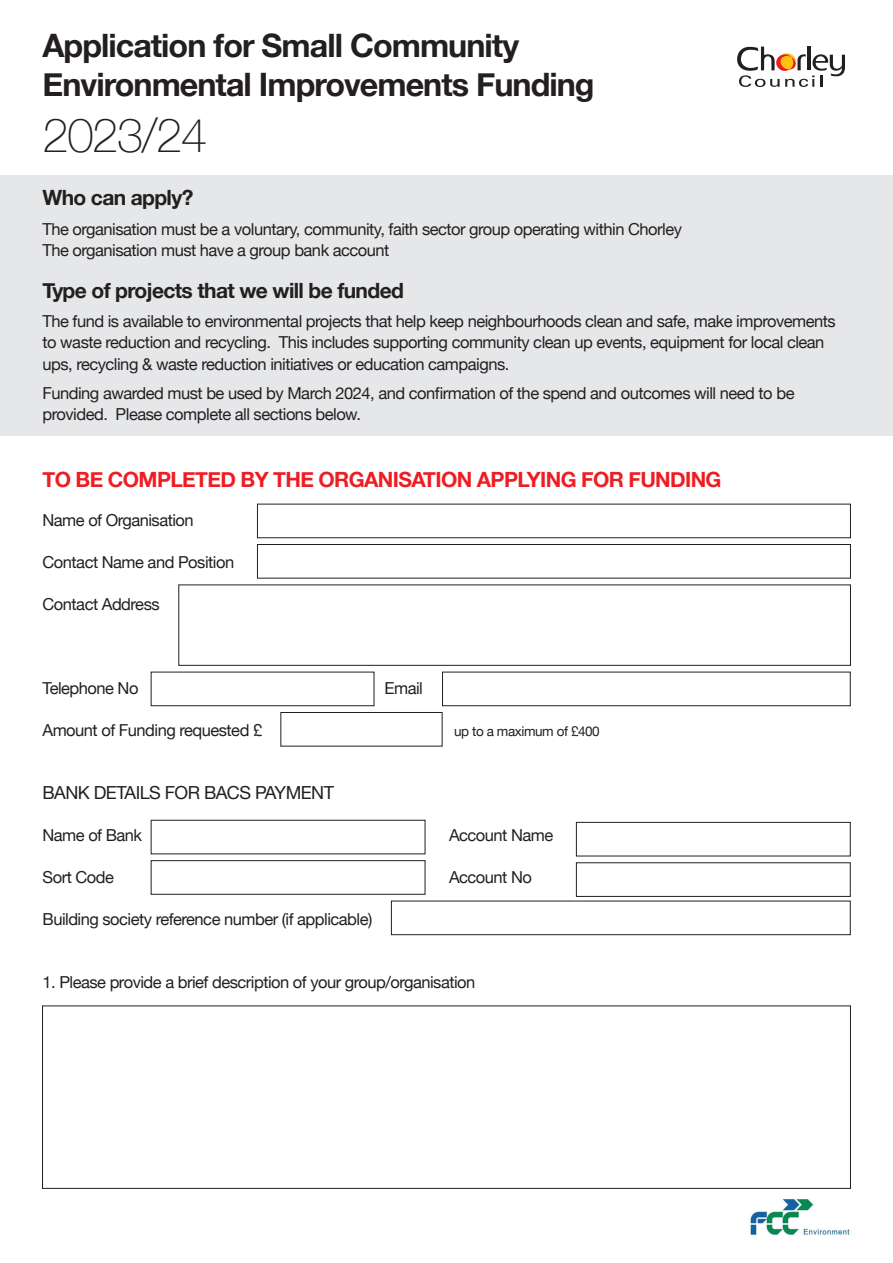
<style>
.page{position:relative;width:893px;height:1263px;background:#fff}
.page>*{position:absolute;margin:0;border:0;box-sizing:border-box;transform-origin:0 0}
.t1{font:100 47.25px "Helvetica Neue";letter-spacing:-.03em;color:#231f20}
.t2{font:700 32.25px/38.7px "Helvetica Neue";letter-spacing:-.03em;color:#231f20}
.t3{font:700 21px "Helvetica Neue";letter-spacing:-.03em;color:#ee1d23}
.t4{font:700 21px "Helvetica Neue";letter-spacing:-.03em;color:#231f20}
.t5{font:18px "Helvetica Neue";letter-spacing:-.03em;color:#231f20}
.t6{font:16.5px/21px "Helvetica Neue";letter-spacing:-.03em;color:#231f20}
.t7{font:13.5px "Helvetica Neue";letter-spacing:-.03em;color:#231f20}
</style>
<div class="page">
<div style="left:0;top:175px;width:893px;height:261px;background:#e6e7e9"></div>
<svg style="left:737px;top:47px;width:108px;height:40px"></svg>
<img style="left:750px;top:1198px;width:100px;height:37px">
<div style="left:257px;top:504px;width:594px;height:34px;border:1px solid #231f20"></div>
<div style="left:576px;top:822px;width:274px;height:34px;border:1px solid #231f20"></div>
<div style="left:151px;top:820px;width:274px;height:34px;border:1px solid #231f20"></div>
<div style="left:151px;top:672px;width:223px;height:34px;border:1px solid #231f20"></div>
<div style="left:442px;top:672px;width:408px;height:34px;border:1px solid #231f20"></div>
<div style="left:257px;top:544px;width:594px;height:34px;border:1px solid #231f20"></div>
<div style="left:391px;top:901px;width:459px;height:34px;border:1px solid #231f20"></div>
<div style="left:151px;top:860px;width:274px;height:34px;border:1px solid #231f20"></div>
<div style="left:281px;top:712px;width:161px;height:34px;border:1px solid #231f20"></div>
<h2 class="t2" style="left:43px;top:27px;width:554px">Application for Small Community<br>Environmental Improvements Funding</h2>
<h1 class="t1" style="left:43px;top:100px;width:166px">2023/24</h1>
<p class="t4" style="left:43px;top:181px;width:152px">Who can apply?</p>
<p class="t6" style="left:43px;top:220px;width:641px">The organisation must be a voluntary, community, faith sector group operating within Chorley<br>The organisation must have a group bank account</p>
<p class="t4" style="left:43px;top:274px;width:363px">Type of projects that we will be funded</p>
<p class="t6" style="left:43px;top:312px;width:795px">The fund is available to environmental projects that help keep neighbourhoods clean and safe, make improvements to waste reduction and recycling. This includes supporting community clean up events, equipment for local clean ups, recycling &amp; waste reduction initiatives or education campaigns.</p>
<p class="t6" style="left:43px;top:384px;width:753px">Funding awarded must be used by March 2024, and confirmation of the spend and outcomes will need to be provided. Please complete all sections below.</p>
<p class="t3" style="left:43px;top:463px;width:681px">TO BE COMPLETED BY THE ORGANISATION APPLYING FOR FUNDING</p>
<p class="t6" style="left:43px;top:511px;width:153px">Name of Organisation</p>
<p class="t6" style="left:43px;top:553px;width:193px">Contact Name and Position</p>
<p class="t6" style="left:43px;top:595px;width:119px">Contact Address</p>
<p class="t6" style="left:43px;top:679px;width:98px">Telephone No</p>
<p class="t6" style="left:385px;top:679px;width:40px">Email</p>
<p class="t6" style="left:43px;top:721px;width:221px">Amount of Funding requested £</p>
<p class="t7" style="left:454px;top:721px;width:147px">up to a maximum of £400</p>
<p class="t5" style="left:43px;top:780px;width:293px">BANK DETAILS FOR BACS PAYMENT</p>
<p class="t6" style="left:43px;top:826px;width:101px">Name of Bank</p>
<p class="t6" style="left:449px;top:826px;width:106px">Account Name</p>
<p class="t6" style="left:43px;top:868px;width:73px">Sort Code</p>
<p class="t6" style="left:449px;top:868px;width:84px">Account No</p>
<p class="t6" style="left:43px;top:910px;width:331px">Building society reference number (if applicable)</p>
<p class="t6" style="left:43px;top:973px;width:434px">1. Please provide a brief description of your group/organisation</p>
</div>
